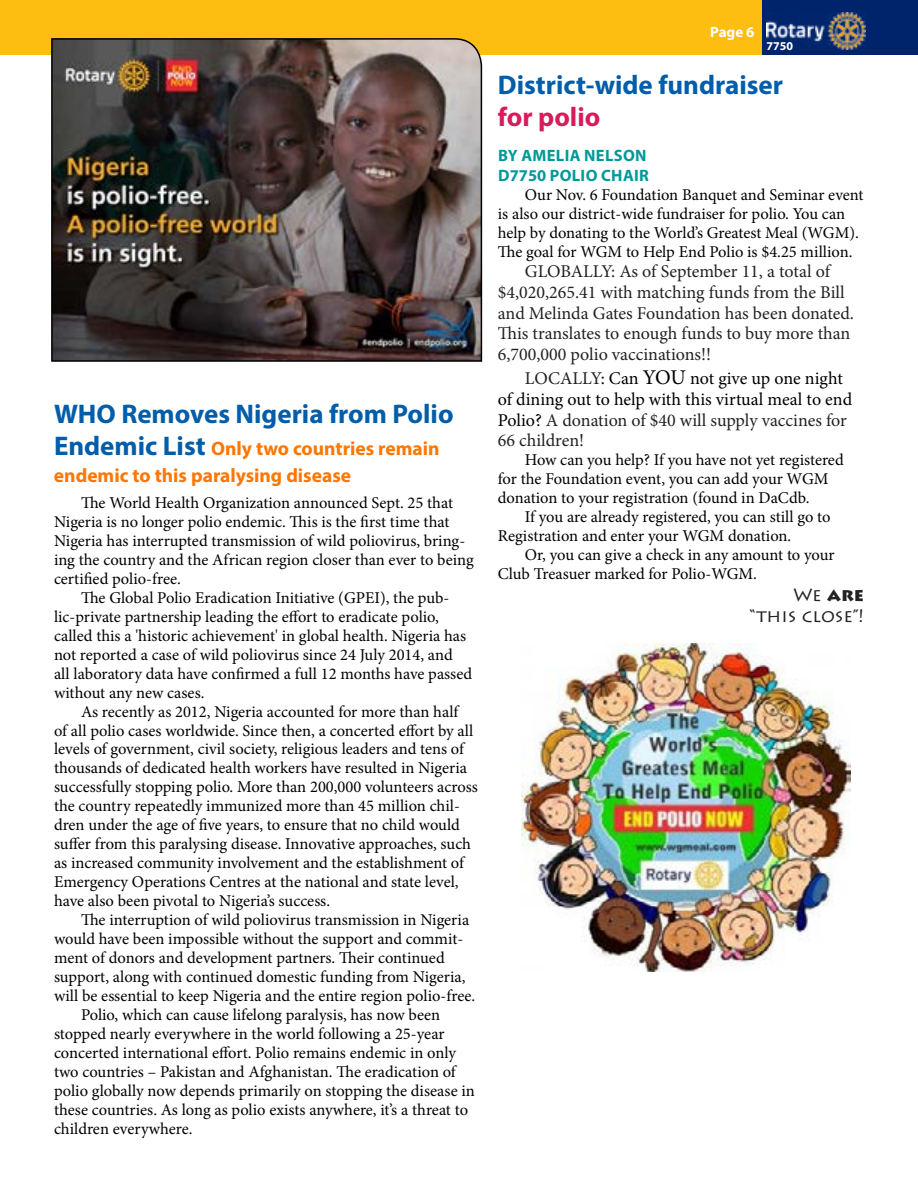
<style>
.page{position:relative;width:918px;height:1188px;background:#fff}
.page>*{position:absolute;margin:0;border:0;box-sizing:border-box;transform-origin:0 0}
.t1{font:700 27px "Myriad Pro";color:#005daa}
.t2{font:700 27px "Myriad Pro";color:#d91b5c}
.t3{font:700 19.5px/27px "Myriad Pro";color:#ff7600}
.t4{font:18px/20.7px "Minion Pro";letter-spacing:-.005em;color:#222}
.t5{font:18px/20.7px "Minion Pro";color:#000}
.t6{font:18px/21.6px "Lithos Pro";color:#222;text-align:right}
.t7{font:16.5px/18.9px "Minion Pro";color:#000}
.t8{font:700 16.5px/19.8px "Myriad Pro";letter-spacing:.02em;color:#099}
.t9{font:700 15px "Myriad Pro";color:#fff}
.t10{font:700 12px "Myriad Pro";color:#fff}
.s1{font-size:27px;color:#005daa}
.s2{color:#222}
.s3{font-size:21px}
.s4{font-weight:900}
</style>
<div class="page">
<div style="left:761px;top:0;width:157px;height:54px;background:#00246c"></div>
<div style="left:0;top:0;width:761px;height:54px;background:#febd11"></div>
<img style="left:766px;top:12px;width:100px;height:38px">
<img style="left:50px;top:38px;width:433px;height:324px">
<img style="left:522px;top:644px;width:328px;height:328px">
<h1 class="t1" style="left:54px;top:396px;width:401px">WHO Removes Nigeria from Polio</h1>
<p class="t3" style="left:54px;top:434px;width:387px"><span class="s1">Endemic List</span> Only two countries remain endemic to this paralysing disease</p>
<p class="t7" style="left:54px;top:493px;width:421px;text-indent:27px">The World Health Organization announced Sept. 25 that Nigeria is no longer polio endemic. This is the first time that Nigeria has interrupted transmission of wild poliovirus, bring&shy;ing the country and the African region closer than ever to being certified polio-free.</p>
<p class="t7" style="left:54px;top:588px;width:420px;text-indent:27px">The Global Polio Eradication Initiative (GPEI), the pub&shy;lic-private partnership leading the effort to eradicate polio, called this a 'historic achievement' in global health. Nigeria has not reported a case of wild poliovirus since 24 July 2014, and all laboratory data have confirmed a full 12 months have passed without any new cases.</p>
<p class="t7" style="left:54px;top:702px;width:425px;text-indent:27px">As recently as 2012, Nigeria accounted for more than half<br>of all polio cases worldwide. Since then, a concerted effort by all levels of government, civil society, religious leaders and tens of thousands of dedicated health workers have resulted in Nigeria successfully stopping polio. More than 200,000 volunteers across the country repeatedly immunized more than 45 million chil&shy;dren under the age of five years, to ensure that no child would suffer from this paralysing disease. Innovative approaches, such as increased community involvement and the establishment of Emergency Operations Centres at the national and state level, have also been pivotal to Nigeria’s success.</p>
<p class="t7" style="left:81px;top:911px;width:390px">The interruption of wild poliovirus transmission in Nigeria</p>
<p class="t7" style="left:54px;top:930px;width:411px">would have been impossible without the support and commit-</p>
<p class="t7" style="left:54px;top:949px;width:392px">ment of donors and development partners. Their continued</p>
<p class="t7" style="left:54px;top:968px;width:413px">support, along with continued domestic funding from Nigeria,</p>
<p class="t7" style="left:54px;top:987px;width:423px">will be essential to keep Nigeria and the entire region polio-free.</p>
<p class="t7" style="left:81px;top:1006px;width:361px">Polio, which can cause lifelong paralysis, has now been</p>
<p class="t7" style="left:54px;top:1024px;width:392px">stopped nearly everywhere in the world following a 25-year</p>
<p class="t7" style="left:54px;top:1043px;width:404px">concerted international effort. Polio remains endemic in only</p>
<p class="t7" style="left:54px;top:1062px;width:403px">two countries – Pakistan and Afghanistan. The eradication of</p>
<p class="t7" style="left:54px;top:1081px;width:422px">polio globally now depends primarily on stopping the disease in</p>
<p class="t7" style="left:54px;top:1100px;width:416px">these countries. As long as polio exists anywhere, it’s a threat to</p>
<p class="t7" style="left:54px;top:1119px;width:140px">children everywhere.</p>
<p class="t9" style="left:710px;top:22px;width:46px">Page 6</p>
<p class="t10" style="left:766px;top:38px;width:28px">7750</p>
<h1 class="t1" style="left:498px;top:67px;width:287px">District-wide fundraiser</h1>
<h1 class="t2" style="left:498px;top:99px;width:104px">for polio</h1>
<p class="t8" style="left:498px;top:145px;width:152px">BY AMELIA NELSON<br>D7750 POLIO CHAIR</p>
<p class="t7" style="left:498px;top:185px;width:367px;text-indent:27px">Our Nov. 6 Foundation Banquet and Seminar event is also our district-wide fundraiser for polio. You can help by donating to the World’s Greatest Meal (WGM).<br>The goal for WGM to Help End Polio is $4.25 million.</p>
<p class="t4" style="left:498px;top:261px;width:358px;text-indent:27px">GLOBALLY: As of September 11, a total of $4,020,265.41 with matching funds from the Bill and Melinda Gates Foundation has been donated.<br>This translates to enough funds to buy more than 6,700,000 polio vaccinations!!</p>
<p class="t5" style="left:498px;top:368px;width:356px;text-indent:27px"><span class="s2">LOCALLY</span>: Can <span class="s3">YOU</span> not give up one night of dining out to help with this virtual meal to end Polio? <span class="s2">A donation of $40 will supply vaccines for 66 children!</span></p>
<p class="t7" style="left:498px;top:451px;width:347px;text-indent:27px">How can you help? If you have not yet registered for the Foundation event, you can add your WGM donation to your registration (found in DaCdb.</p>
<p class="t7" style="left:498px;top:508px;width:334px;text-indent:27px">If you are already registered, you can still go to<br>Registration and enter your WGM donation.</p>
<p class="t7" style="left:498px;top:546px;width:338px;text-indent:27px">Or, you can give a check in any amount to your<br>Club Treasuer marked for Polio-WGM.</p>
<p class="t6" style="left:750px;top:584px;width:116px">We <span class="s4">ARE </span>“this close”!</p>
</div>
